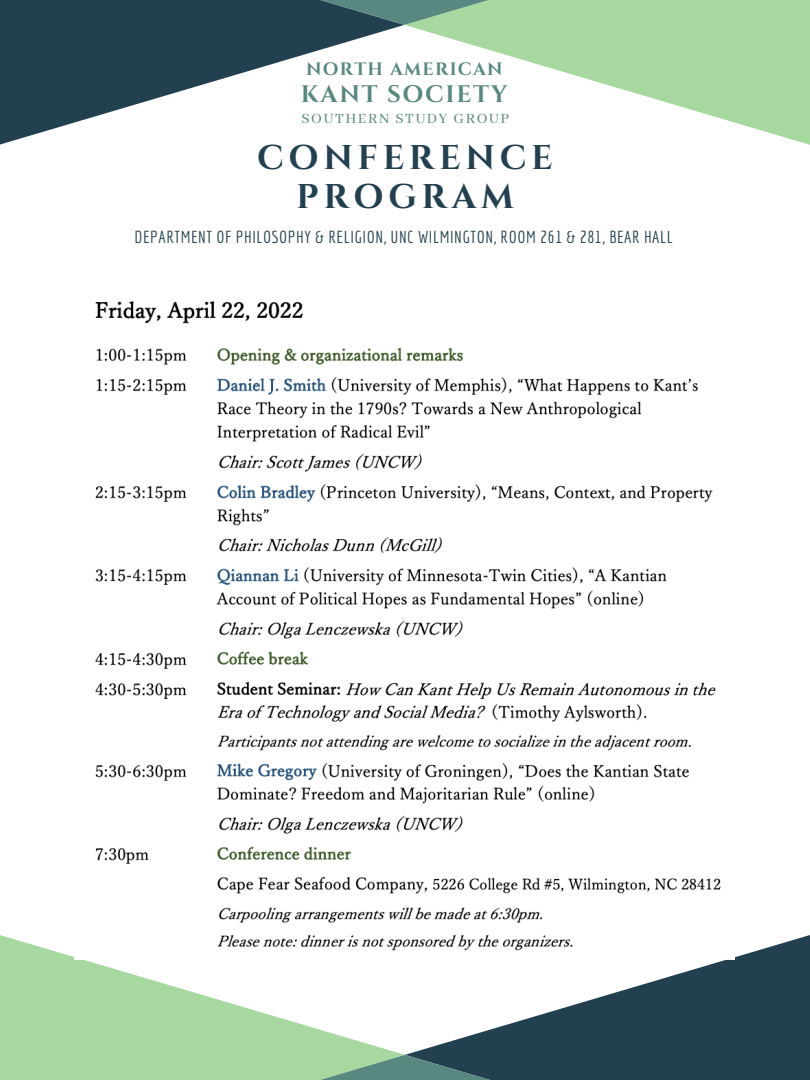
<style>
.page{position:relative;width:810px;height:1080px;background:#fff}
.page>*{position:absolute;margin:0;border:0;box-sizing:border-box;transform-origin:0 0}
.t1{font:700 34.25px/38.9px "Cinzel";letter-spacing:.135em;color:#224050;text-align:center}
.t2{font:700 23.88px "Cinzel";letter-spacing:.07em;color:#588880}
.t3{font:700 17.88px "Cinzel";letter-spacing:.07em;color:#588880}
.t4{font:16.88px "Economica";letter-spacing:.035em;color:#224050}
.t5{font:15.75px "Abhaya Libre";letter-spacing:.1em;color:#588880}
</style>
<div class="page">
<svg style="left:0;top:0;width:404px;height:145px;fill:#224050"></svg>
<svg style="left:405px;top:0;width:405px;height:145px;fill:#a6d8a0"></svg>
<svg style="left:222px;top:0;width:365px;height:25px;background:#618b7a"></svg>
<svg style="left:405px;top:935px;width:405px;height:145px;fill:#224050"></svg>
<svg style="left:0;top:935px;width:405px;height:145px;fill:#a6d8a0"></svg>
<svg style="left:221px;top:1055px;width:368px;height:25px;background:#618b7a"></svg>
<img style="left:74px;top:301px;width:661px;height:658px">
<p class="t3" style="left:306px;top:58px;width:198px">NORTH AMERICAN</p>
<p class="t2" style="left:301px;top:79px;width:208px">KANT SOCIETY</p>
<p class="t5" style="left:302px;top:109px;width:209px">SOUTHERN STUDY GROUP</p>
<p class="t1" style="left:257px;top:139px;width:297px">CONFERENCE<br>PROGRAM</p>
<p class="t4" style="left:135px;top:227px;width:540px">DEPARTMENT OF PHILOSOPHY &amp; RELIGION, UNC WILMINGTON, ROOM 261 &amp; 281, BEAR HALL</p>
</div>
